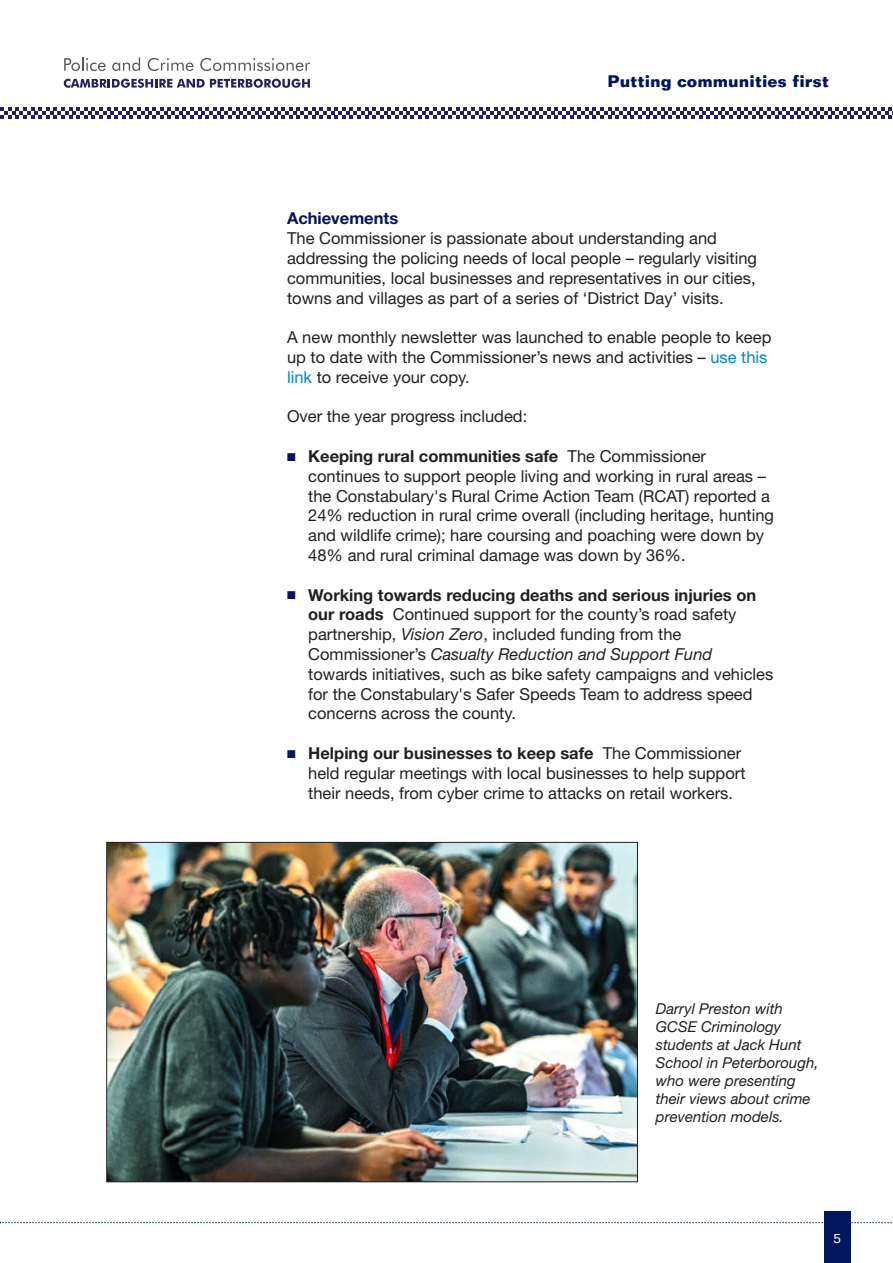
<style>
.page{position:relative;width:893px;height:1263px;background:#fff}
.page>*{position:absolute;margin:0;border:0;box-sizing:border-box;transform-origin:0 0}
.t1{font:16.5px/19.8px "Helvetica Neue LT Pro";color:#231f20}
.t2{font:700 16.5px "Folio BT";color:#00175d}
.t3{font:700 16.5px "Helvetica Neue LT Pro";color:#00175d}
.t4{font:italic 15px/18px "Helvetica Neue LT Pro";color:#231f20}
.t5{font:13.5px "Folio BT";color:#fff}
.s1{color:#0086cf}
.s2{color:#00175d}
.s3{font-weight:700}
.s4{font-style:italic}
</style>
<div class="page">
<div style="left:824px;top:1212px;width:26px;height:51px;background:#00175d"></div>
<svg style="left:0;top:1222px;width:892px;height:1px"></svg>
<svg style="left:0;top:107px;width:893px;height:12px"></svg>
<svg style="left:64px;top:57px;width:42px;height:14px"></svg>
<svg style="left:112px;top:57px;width:28px;height:14px"></svg>
<svg style="left:148px;top:58px;width:45px;height:13px"></svg>
<svg style="left:200px;top:58px;width:110px;height:13px"></svg>
<svg style="left:64px;top:79px;width:246px;height:9px"></svg>
<img style="left:108px;top:844px;width:528px;height:336px">
<p class="t2" style="left:607px;top:75px;width:223px">Putting communities first</p>
<p class="t3" style="left:287px;top:213px;width:113px">Achievements</p>
<p class="t1" style="left:287px;top:230px;width:472px">The Commissioner is passionate about understanding and addressing the policing needs of local people – regularly visiting communities, local businesses and representatives in our cities, towns and villages as part of a series of ‘District Day’ visits.</p>
<p class="t1" style="left:287px;top:329px;width:486px">A new monthly newsletter was launched to enable people to keep up to date with the Commissioner’s news and activities – <span class="s1">use this link</span> to receive your copy.</p>
<p class="t1" style="left:287px;top:408px;width:242px">Over the year progress included:</p>
<p class="t1" style="left:308px;top:448px;width:467px;text-indent:-21px"><span class="s2">■</span> <span class="s3">Keeping rural communities safe</span> The Commissioner continues to support people living and working in rural areas – the Constabulary's Rural Crime Action Team (RCAT) reported a 24% reduction in rural crime overall (including heritage, hunting and wildlife crime); hare coursing and poaching were down by 48% and rural criminal damage was down by 36%.</p>
<p class="t1" style="left:308px;top:587px;width:467px;text-indent:-21px"><span class="s2">■</span> <span class="s3">Working towards reducing deaths and serious injuries on our roads</span> Continued support for the county’s road safety partnership, <span class="s4">Vision Zero</span>, included funding from the Commissioner’s <span class="s4">Casualty Reduction and Support Fund </span>towards initiatives, such as bike safety campaigns and vehicles for the Constabulary's Safer Speeds Team to address speed concerns across the county.</p>
<p class="t1" style="left:308px;top:745px;width:439px;text-indent:-21px"><span class="s2">■</span> <span class="s3">Helping our businesses to keep safe</span> The Commissioner held regular meetings with local businesses to help support their needs, from cyber crime to attacks on retail workers.</p>
<p class="t4" style="left:656px;top:1001px;width:164px">Darryl Preston with<br>GCSE Criminology students at Jack Hunt<br>School in Peterborough, who were presenting their views about crime prevention models.</p>
<p class="t5" style="left:833px;top:1233px;width:9px">5</p>
</div>
